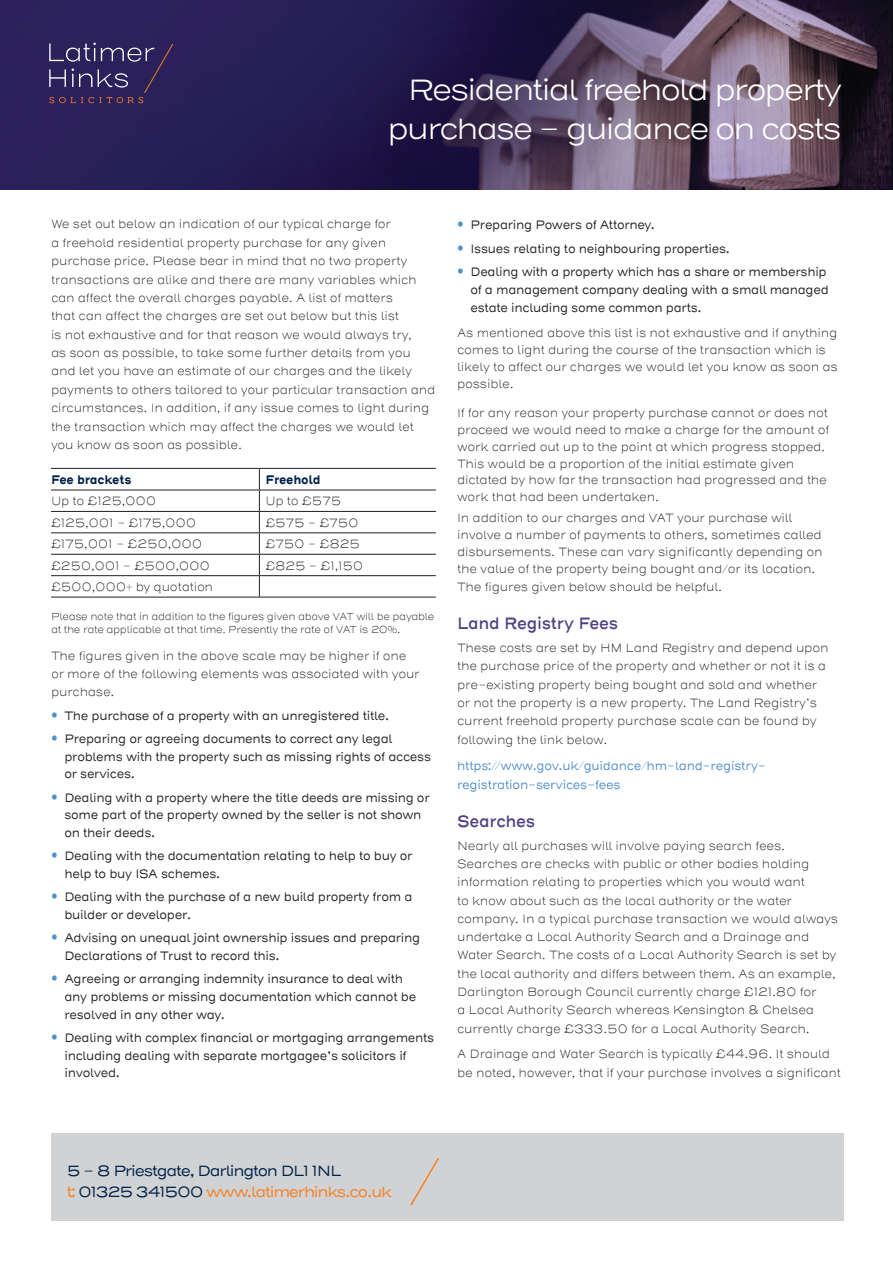
<style>
.page{position:relative;width:893px;height:1263px;background:#fff}
.page>*{position:absolute;margin:0;border:0;box-sizing:border-box;transform-origin:0 0}
.t1{font:300 30px/39px "Henderson Sans Basic";letter-spacing:-.08em;color:#fff;text-align:right}
.t2{font:600 16.5px "Henderson Sans Basic";letter-spacing:-.02em;color:#514183;scale:.9 1}
.t3{font:15px "Henderson Sans Basic";letter-spacing:-.08em;color:#f58023}
.t4{font:15px "Henderson Sans Basic";letter-spacing:-.08em;color:#002349}
.t5{font:200 12.3px/18.3px "Henderson Sans Basic";letter-spacing:-.02em;color:#231f20;scale:.9 1}
.t6{font:12.3px/17.5px "Henderson Sans Basic";letter-spacing:-.025em;color:#231f20;scale:.9 1}
.t7{font:12.3px/19px "Henderson Sans Basic";letter-spacing:-.02em;color:#5090cc;scale:.9 1}
.t8{font:700 12.3px "Henderson Sans Basic";letter-spacing:-.02em;color:#002349;scale:.9 1}
.t9{font:200 10.5px/13.8px "Henderson Sans Basic";letter-spacing:-.03em;color:#231f20;scale:.9 1}
.s1{color:#002349}
</style>
<div class="page">
<img style="left:0;top:0;width:893px;height:189px">
<svg style="left:49px;top:43px;width:124px;height:60px;background:#3f3366"></svg>
<hr style="left:51px;top:468px;width:208px;height:1px;background:#231f20">
<hr style="left:259px;top:468px;width:177px;height:1px;background:#231f20">
<hr style="left:51px;top:490px;width:208px;height:1px;background:#231f20">
<hr style="left:259px;top:490px;width:177px;height:1px;background:#231f20">
<hr style="left:51px;top:511px;width:208px;height:1px;background:#231f20">
<hr style="left:259px;top:511px;width:177px;height:1px;background:#231f20">
<hr style="left:51px;top:532px;width:208px;height:1px;background:#231f20">
<hr style="left:259px;top:532px;width:177px;height:1px;background:#231f20">
<hr style="left:51px;top:554px;width:208px;height:1px;background:#231f20">
<hr style="left:259px;top:554px;width:177px;height:1px;background:#231f20">
<hr style="left:51px;top:575px;width:208px;height:1px;background:#231f20">
<hr style="left:259px;top:575px;width:177px;height:1px;background:#231f20">
<svg style="left:259px;top:469px;width:1px;height:128px"></svg>
<hr style="left:51px;top:597px;width:208px;height:1px;background:#231f20">
<hr style="left:259px;top:597px;width:177px;height:1px;background:#231f20">
<div style="left:312px;top:8px;width:557px;height:177px;background:#231f20;opacity:.75"></div>
<div style="left:51px;top:1133px;width:792px;height:87px;background:#d1d2d4"></div>
<svg style="left:410px;top:1158px;width:29px;height:48px"></svg>
<p class="t1" style="left:387px;top:71px;width:456px">Residential freehold property purchase - guidance on costs</p>
<p class="t5" style="left:51px;top:215px;width:429px">We set out below an indication of our typical charge for<br>a freehold residential property purchase for any given purchase price. Please bear in mind that no two property transactions are alike and there are many variables which can affect the overall charges payable. A list of matters<br>that can affect the charges are set out below but this list<br>is not exhaustive and for that reason we would always try,<br>as soon as possible, to take some further details from you and let you have an estimate of our charges and the likely payments to others tailored to your particular transaction and circumstances. In addition, if any issue comes to light during the transaction which may affect the charges we would let you know as soon as possible.</p>
<p class="t8" style="left:51px;top:472px;width:91px">Fee brackets</p>
<p class="t8" style="left:265px;top:472px;width:63px">Freehold</p>
<p class="t5" style="left:51px;top:492px;width:119px">Up to £125,000</p>
<p class="t5" style="left:265px;top:492px;width:86px">Up to £575</p>
<p class="t5" style="left:51px;top:514px;width:163px">£125,001 - £175,000</p>
<p class="t5" style="left:265px;top:514px;width:105px">£575 - £750</p>
<p class="t5" style="left:51px;top:535px;width:170px">£175,001 - £250,000</p>
<p class="t5" style="left:265px;top:535px;width:106px">£750 - £825</p>
<p class="t5" style="left:51px;top:556px;width:178px">£250,001 - £500,000</p>
<p class="t5" style="left:265px;top:556px;width:110px">£825 - £1,150</p>
<p class="t5" style="left:51px;top:578px;width:182px">£500,000+ by quotation</p>
<p class="t9" style="left:51px;top:609px;width:428px">Please note that in addition to the figures given above VAT will be payable at the rate applicable at that time. Presently the rate of VAT is 20%.</p>
<p class="t5" style="left:51px;top:647px;width:411px">The figures given in the above scale may be higher if one or more of the following elements was associated with your purchase.</p>
<p class="t6" style="left:64px;top:707px;width:362px">The purchase of a property with an unregistered title.</p>
<p class="t6" style="left:64px;top:730px;width:409px">Preparing or agreeing documents to correct any legal problems with the property such as missing rights of access or services.</p>
<p class="t6" style="left:64px;top:789px;width:407px">Dealing with a property where the title deeds are missing or some part of the property owned by the seller is not shown on their deeds.</p>
<p class="t6" style="left:64px;top:848px;width:388px">Dealing with the documentation relating to help to buy or help to buy ISA schemes.</p>
<p class="t6" style="left:64px;top:889px;width:388px">Dealing with the purchase of a new build property from a builder or developer.</p>
<p class="t6" style="left:64px;top:930px;width:397px">Advising on unequal joint ownership issues and preparing<br>Declarations of Trust to record this.</p>
<p class="t6" style="left:64px;top:970px;width:392px">Agreeing or arranging indemnity insurance to deal with any problems or missing documentation which cannot be resolved in any other way.</p>
<p class="t6" style="left:64px;top:1029px;width:413px">Dealing with complex financial or mortgaging arrangements including dealing with separate mortgagee’s solicitors if involved.</p>
<p class="t6" style="left:470px;top:217px;width:206px">Preparing Powers of Attorney.</p>
<p class="t6" style="left:470px;top:240px;width:290px">Issues relating to neighbouring properties.</p>
<p class="t6" style="left:470px;top:263px;width:400px;line-height:18px">Dealing with a property which has a share or membership of a management company dealing with a small managed estate including some common parts.</p>
<p class="t5" style="left:457px;top:325px;width:424px;line-height:16.8px">As mentioned above this list is not exhaustive and if anything comes to light during the course of the transaction which is likely to affect our charges we would let you know as soon as possible.</p>
<p class="t5" style="left:457px;top:405px;width:415px;line-height:16.8px">If for any reason your property purchase cannot or does not proceed we would need to make a charge for the amount of work carried out up to the point at which progress stopped.<br>This would be a proportion of the initial estimate given dictated by how far the transaction had progressed and the work that had been undertaken.</p>
<p class="t5" style="left:457px;top:510px;width:408px;line-height:16.8px">In addition to our charges and VAT your purchase will involve a number of payments to others, sometimes called disbursements. These can vary significantly depending on the value of the property being bought and/or its location.</p>
<p class="t5" style="left:457px;top:578px;width:296px">The figures given below should be helpful.</p>
<p class="t2" style="left:457px;top:613px;width:181px">Land Registry Fees</p>
<p class="t5" style="left:457px;top:639px;width:414px">These costs are set by HM Land Registry and depend upon the purchase price of the property and whether or not it is a pre-existing property being bought and sold and whether or not the property is a new property. The Land Registry’s current freehold property purchase scale can be found by following the link below.</p>
<p class="t7" style="left:457px;top:756px;width:345px">https://www.gov.uk/guidance/hm-land-registry&shy;registration-services-fees</p>
<p class="t2" style="left:457px;top:811px;width:88px">Searches</p>
<p class="t5" style="left:457px;top:836px;width:425px">Nearly all purchases will involve paying search fees.<br>Searches are checks with public or other bodies holding information relating to properties which you would want<br>to know about such as the local authority or the water company. In a typical purchase transaction we would always undertake a Local Authority Search and a Drainage and Water Search. The costs of a Local Authority Search is set by the local authority and differs between them. As an example, Darlington Borough Council currently charge £121.80 for<br>a Local Authority Search whereas Kensington &amp; Chelsea currently charge £333.50 for a Local Authority Search.</p>
<p class="t5" style="left:457px;top:1044px;width:428px;line-height:19px">A Drainage and Water Search is typically £44.96. It should be noted, however, that if your purchase involves a significant</p>
<p class="t4" style="left:67px;top:1161px;width:276px">5 - 8 Priestgate, Darlington DL1 1NL</p>
<p class="t3" style="left:67px;top:1182px;width:326px">t: <span class="s1">01325 341500</span> www.latimerhinks.co.uk</p>
</div>
